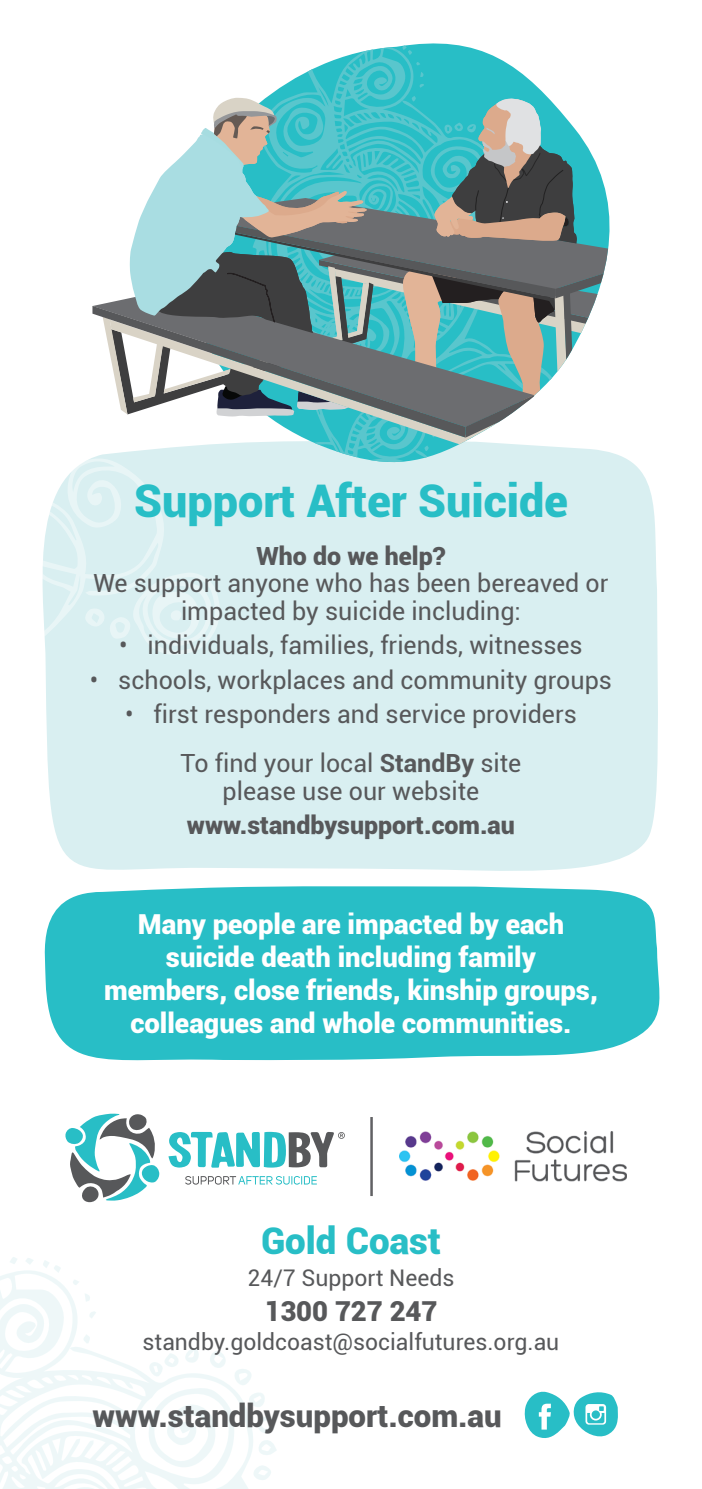
<style>
.page{position:relative;width:702px;height:1489px;background:#fff}
.page>*{position:absolute;margin:0;border:0;box-sizing:border-box;transform-origin:0 0}
.t1{font:900 45px "Roboto";color:#28bec6}
.t2{font:900 36.75px "Roboto";color:#28bec6}
.t3{font:900 31.25px "Roboto";color:#57585a}
.t4{font:900 27.5px/33px "Roboto";color:#fff;text-align:center}
.t5{font:900 27.5px "Roboto";color:#57585a}
.t6{font:25px/27.5px "Roboto";color:#57585a;text-align:center}
.t7{font:900 25px "Roboto";color:#57585a}
.t8{font:23px "Roboto";color:#57585a}
.s1{font-weight:700}
</style>
<div class="page">
<div style="left:46px;top:460px;width:612px;height:411px;background:#d9eff1"></div>
<div style="left:44px;top:886px;width:616px;height:175px;background:#28bec6"></div>
<svg style="left:0;top:1175px;width:517px;height:313px"></svg>
<svg style="left:234px;top:1367px;width:18px;height:18px"></svg>
<svg style="left:253px;top:1464px;width:18px;height:16px"></svg>
<svg style="left:209px;top:1350px;width:17px;height:18px"></svg>
<svg style="left:257px;top:1415px;width:20px;height:40px"></svg>
<svg style="left:248px;top:1391px;width:17px;height:16px"></svg>
<svg style="left:185px;top:1347px;width:14px;height:16px"></svg>
<svg style="left:149px;top:1352px;width:30px;height:24px"></svg>
<svg style="left:83px;top:1334px;width:7px;height:9px"></svg>
<svg style="left:9px;top:1256px;width:9px;height:8px"></svg>
<svg style="left:43px;top:1259px;width:7px;height:9px"></svg>
<svg style="left:25px;top:1257px;width:9px;height:7px"></svg>
<svg style="left:85px;top:1293px;width:6px;height:8px"></svg>
<svg style="left:53px;top:1264px;width:8px;height:8px"></svg>
<svg style="left:89px;top:1311px;width:7px;height:7px"></svg>
<svg style="left:73px;top:1279px;width:7px;height:5px"></svg>
<svg style="left:524px;top:1391px;width:94px;height:47px"></svg>
<svg style="left:42px;top:454px;width:124px;height:268px;background:#ddf1f2"></svg>
<svg style="left:85px;top:571px;width:137px;height:85px;background:#def1f2"></svg>
<svg style="left:270px;top:43px;width:276px;height:52px;fill:#28bec6"></svg>
<svg style="left:420px;top:72px;width:4px;height:5px"></svg>
<svg style="left:393px;top:43px;width:19px;height:12px"></svg>
<svg style="left:419px;top:84px;width:5px;height:4px"></svg>
<svg style="left:416px;top:62px;width:4px;height:4px"></svg>
<svg style="left:103px;top:95px;width:526px;height:372px"></svg>
<svg style="left:92px;top:306px;width:373px;height:131px"></svg>
<svg style="left:65px;top:1113px;width:94px;height:89px"></svg>
<svg style="left:185px;top:1175px;width:132px;height:9px"></svg>
<svg style="left:168px;top:1131px;width:177px;height:36px"></svg>
<hr style="left:370px;top:1116px;width:3px;height:79px;background:#616164">
<img style="left:399px;top:1131px;width:227px;height:50px">
<h1 class="t1" style="left:134px;top:469px;width:435px">Support After Suicide</h1>
<p class="t7" style="left:256px;top:538px;width:191px">Who do we help?</p>
<p class="t6" style="left:93px;top:568px;width:516px">We support anyone who has been bereaved or impacted by suicide including:</p>
<p class="t6" style="left:119px;top:630px;width:465px">• individuals, families, friends, witnesses</p>
<p class="t6" style="left:90px;top:665px;width:523px">• schools, workplaces and community groups</p>
<p class="t6" style="left:125px;top:689px;width:453px;line-height:48.8px">• first responders and service providers<br>To find your local <span class="s1">StandBy</span> site</p>
<p class="t6" style="left:222px;top:776px;width:258px">please use our website</p>
<p class="t7" style="left:187px;top:807px;width:329px">www.standbysupport.com.au</p>
<p class="t4" style="left:104px;top:906px;width:495px">Many people are impacted by each suicide death including family members, close friends, kinship groups, colleagues and whole communities.</p>
<h2 class="t2" style="left:261px;top:1214px;width:181px">Gold Coast</h2>
<p class="t8" style="left:247px;top:1261px;width:208px">24/7 Support Needs</p>
<p class="t5" style="left:264px;top:1291px;width:174px">1300 727 247</p>
<p class="t8" style="left:143px;top:1325px;width:418px">standby.goldcoast@socialfutures.org.au</p>
<p class="t3" style="left:92px;top:1393px;width:411px">www.standbysupport.com.au</p>
</div>
